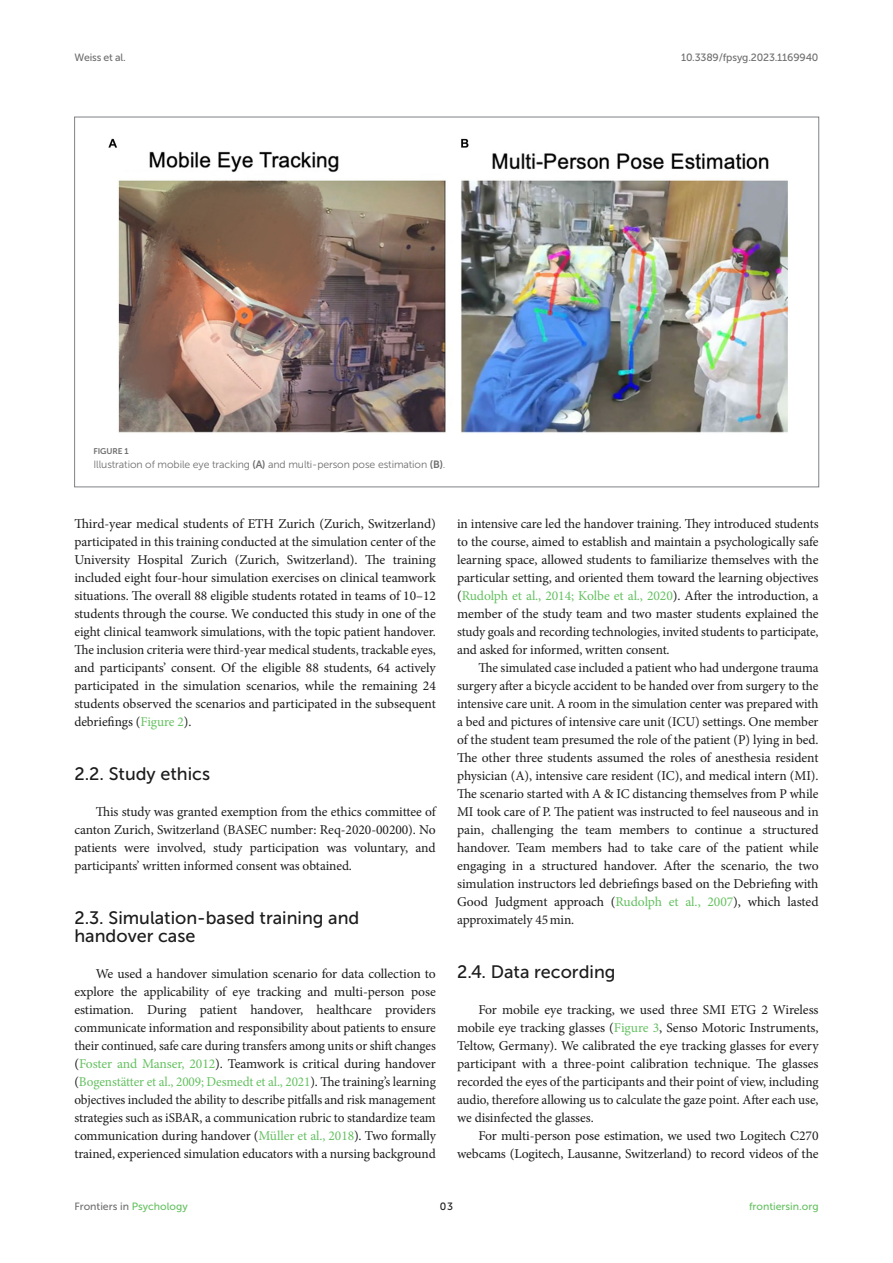
<style>
.page{position:relative;width:893px;height:1263px;background:#fff}
.page>*{position:absolute;margin:0;border:0;box-sizing:border-box;transform-origin:0 0}
.HEAD_2{font:18px/18px "Museo Sans 500";color:#1b1c1b}
.TEXT_FLUSH{font:13.5px/18px "Minion Pro";letter-spacing:-.01em;color:#1b1c1b;text-align:justify}
.TEXT{font:13.5px/18px "Minion Pro";letter-spacing:-.01em;color:#1b1c1b;text-align:justify}
.FIG_LEG{font:10.5px "Museo Sans 300";letter-spacing:-.01em;color:#706f70}
.t1{font:10.5px "Museo Sans 500";letter-spacing:-.015em;color:#706f70}
.t2{font:10.5px "Museo Sans 500";color:#65c161}
.t3{font:10.5px "Museo Sans 500";color:#1b1c1b}
.FIG_HD{font:8.25px "Museo Sans 700";letter-spacing:-.01em;color:#706f70}
.s1{font-family:"Museo Sans 700"}
.s2{color:#65c161}
</style>
<div class="page">
<img style="left:108px;top:138px;width:680px;height:295px">
<p class="t1" style="left:74px;top:51px;width:53px">Weiss et al.</p>
<p class="t1" style="left:681px;top:51px;width:139px">10.3389/fpsyg.2023.1169940</p>
<p class="FIG_HD" style="left:94px;top:447px;width:37px">FIGURE 1</p>
<p class="FIG_LEG" style="left:94px;top:459px;width:353px">Illustration of mobile eye tracking <span class="s1">(A)</span> and multi-person pose estimation <span class="s1">(B)</span>.</p>
<p class="TEXT_FLUSH" style="left:74px;top:515px;width:363px">Third-year medical students of ETH Zurich (Zurich, Switzerland) participated in this training conducted at the simulation center of the University Hospital Zurich (Zurich, Switzerland). The training included eight four-hour simulation exercises on clinical teamwork situations. The overall 88 eligible students rotated in teams of 10–12 students through the course. We conducted this study in one of the eight clinical teamwork simulations, with the topic patient handover.<br>The inclusion criteria were third-year medical students, trackable eyes, and participants’ consent. Of the eligible 88 students, 64 actively participated in the simulation scenarios, while the remaining 24 students observed the scenarios and participated in the subsequent debriefings (<span class="s2">Figure 2</span>).</p>
<p class="HEAD_2" style="left:74px;top:765px;width:137px">2.2. Study ethics</p>
<p class="TEXT_FLUSH" style="left:74px;top:803px;width:363px;text-indent:21px">This study was granted exemption from the ethics committee of canton Zurich, Switzerland (BASEC number: Req-2020-00200). No patients were involved, study participation was voluntary, and participants’ written informed consent was obtained.</p>
<p class="HEAD_2" style="left:74px;top:909px;width:287px">2.3. Simulation-based training and handover case</p>
<p class="TEXT_FLUSH" style="left:74px;top:965px;width:363px;text-indent:21px">We used a handover simulation scenario for data collection to explore the applicability of eye tracking and multi-person pose estimation. During patient handover, healthcare providers communicate information and responsibility about patients to ensure their continued, safe care during transfers among units or shift changes (<span class="s2">Foster and Manser, 2012</span>). Teamwork is critical during handover (<span class="s2">Bogenstätter et al., 2009; Desmedt et al., 2021</span>). The training’s learning objectives included the ability to describe pitfalls and risk management strategies such as iSBAR, a communication rubric to standardize team communication during handover (<span class="s2">Müller et al., 2018</span>). Two formally trained, experienced simulation educators with a nursing background</p>
<p class="TEXT_FLUSH" style="left:457px;top:515px;width:363px">in intensive care led the handover training. They introduced students to the course, aimed to establish and maintain a psychologically safe learning space, allowed students to familiarize themselves with the particular setting, and oriented them toward the learning objectives (<span class="s2">Rudolph et al., 2014; Kolbe et al., 2020</span>). After the introduction, a member of the study team and two master students explained the study goals and recording technologies, invited students to participate, and asked for informed, written consent.</p>
<p class="TEXT" style="left:457px;top:659px;width:363px;text-indent:21px">The simulated case included a patient who had undergone trauma surgery after a bicycle accident to be handed over from surgery to the intensive care unit. A room in the simulation center was prepared with a bed and pictures of intensive care unit (ICU) settings. One member of the student team presumed the role of the patient (P) lying in bed.<br>The other three students assumed the roles of anesthesia resident physician (A), intensive care resident (IC), and medical intern (MI).<br>The scenario started with A &amp; IC distancing themselves from P while MI took care of P. The patient was instructed to feel nauseous and in pain, challenging the team members to continue a structured handover. Team members had to take care of the patient while engaging in a structured handover. After the scenario, the two simulation instructors led debriefings based on the Debriefing with Good Judgment approach (<span class="s2">Rudolph et al., 2007</span>), which lasted approximately 45min.</p>
<p class="HEAD_2" style="left:457px;top:963px;width:160px">2.4. Data recording</p>
<p class="TEXT_FLUSH" style="left:457px;top:1001px;width:363px;text-indent:21px">For mobile eye tracking, we used three SMI ETG 2 Wireless mobile eye tracking glasses (<span class="s2">Figure 3</span>, Senso Motoric Instruments, Teltow, Germany). We calibrated the eye tracking glasses for every participant with a three-point calibration technique. The glasses recorded the eyes of the participants and their point of view, including audio, therefore allowing us to calculate the gaze point. After each use, we disinfected the glasses.</p>
<p class="TEXT" style="left:457px;top:1127px;width:363px;text-align:right">For multi-person pose estimation, we used two Logitech C270 webcams (Logitech, Lausanne, Switzerland) to record videos of the</p>
<p class="t1" style="left:74px;top:1200px;width:115px">Frontiers in <span class="s2">Psychology</span></p>
<p class="t3" style="left:440px;top:1200px;width:15px">03</p>
<p class="t2" style="left:749px;top:1200px;width:71px">frontiersin.org</p>
</div>
